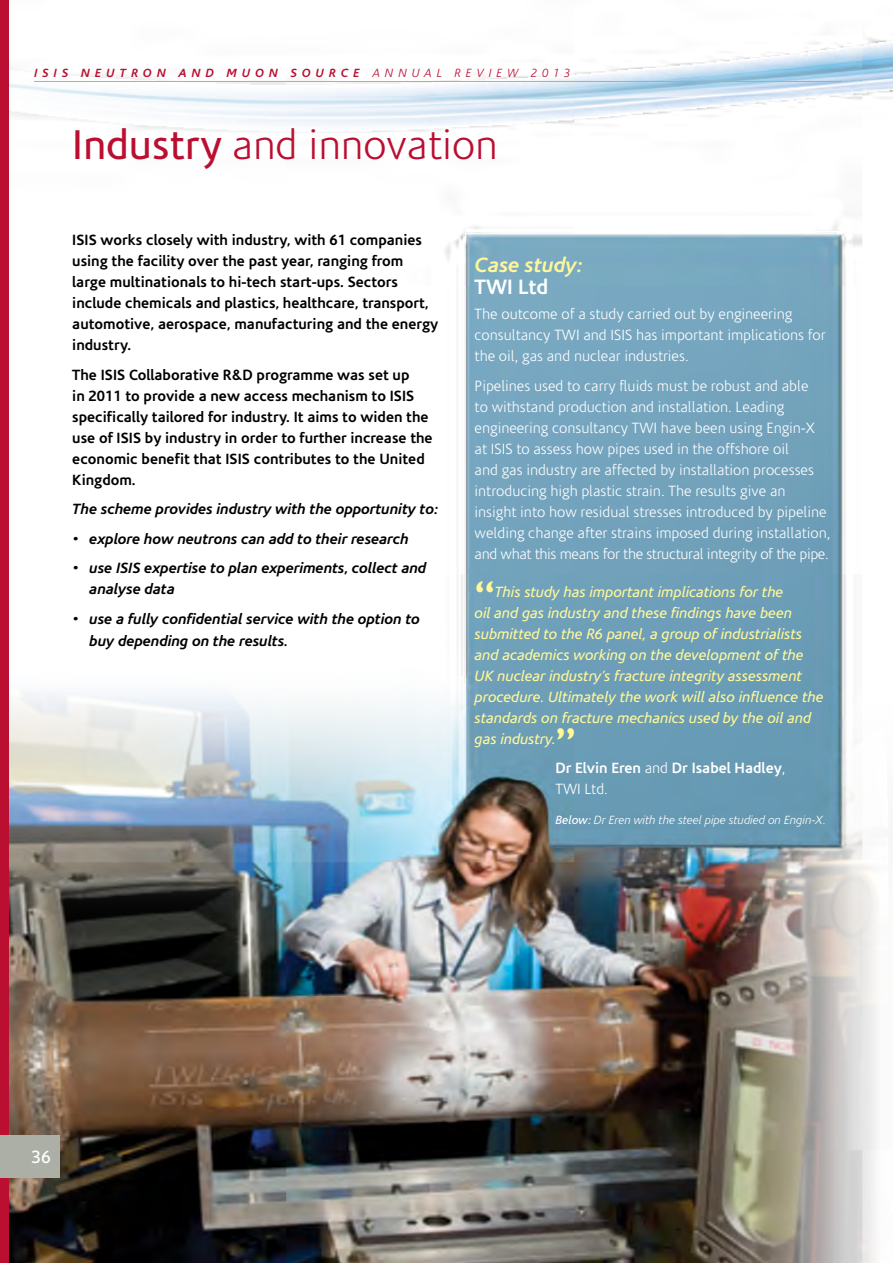
<style>
.page{position:relative;width:893px;height:1263px;background:#fff}
.page>*{position:absolute;margin:0;border:0;box-sizing:border-box;transform-origin:0 0}
.t1{font:300 42px "Corisande";color:#ba0f31}
.t2{font:700 36px "M Gill Sans";color:#fff799}
.t3{font:italic 700 21px "Corisande";color:#fff799}
.t4{font:700 21px "Corisande";color:#fff}
.t5{font:18px "Corisande";color:#fff}
.t6{font:300 15px/21px "Corisande";color:#fff}
.t7{font:700 15px/21px "Corisande";color:#000}
.t8{font:italic 15px/21px "Corisande";color:#fff799}
.t9{font:italic 700 15px/21px "Corisande";color:#000}
.t10{font:700 15px/21px "Corisande";color:#fff}
.t11{font:italic 300 12px "Corisande";color:#fff}
.t12{font:italic 700 12px "Corisande";letter-spacing:.415em;color:#ba0f31}
.s1{font-weight:300}
.s2{font-weight:400}
</style>
<div class="page">
<img style="left:9px;top:38px;width:884px;height:1225px">
<div style="left:0;top:0;width:9px;height:1263px;background:#ba0f31"></div>
<hr style="left:34px;top:81px;width:808px;height:1px;background:#acafa6">
<div style="left:0;top:1135px;width:60px;height:43px;background:#acafa6"></div>
<p class="t12" style="left:34px;top:66px;width:538px">ISIS Neutron a n d muon Source <span class="s1">Annua l Review 2013</span></p>
<h1 class="t1" style="left:72px;top:122px;width:427px"><span class="s2">Industry</span> and innovation</h1>
<p class="t7" style="left:72px;top:230px;width:367px">ISIS works closely with industry, with 61 companies using the facility over the past year, ranging from large multinationals to hi-tech start-ups. Sectors include chemicals and plastics, healthcare, transport, automotive, aerospace, manufacturing and the energy industry.</p>
<p class="t7" style="left:72px;top:364px;width:362px">The ISIS Collaborative R&amp;D programme was set up<br>in 2011 to provide a new access mechanism to ISIS specifically tailored for industry. It aims to widen the use of ISIS by industry in order to further increase the economic benefit that ISIS contributes to the United Kingdom.</p>
<p class="t9" style="left:72px;top:499px;width:367px">The scheme provides industry with the opportunity to:</p>
<p class="t9" style="left:72px;top:528px;width:338px">• explore how neutrons can add to their research</p>
<p class="t9" style="left:89px;top:558px;width:338px;text-indent:-17px">• use ISIS expertise to plan experiments, collect and analyse data</p>
<p class="t9" style="left:89px;top:607px;width:332px;line-height:22.5px;text-indent:-17px">• use a fully confidential service with the option to buy depending on the results.</p>
<h3 class="t3" style="left:475px;top:253px;width:109px">Case study:</h3>
<h3 class="t4" style="left:475px;top:275px;width:75px">TWI Ltd</h3>
<p class="t6" style="left:475px;top:304px;width:353px">The outcome of a study carried out by engineering consultancy TWI and ISIS has important implications for the oil, gas and nuclear industries.</p>
<p class="t6" style="left:475px;top:376px;width:357px">Pipelines used to carry fluids must be robust and able<br>to withstand production and installation. Leading engineering consultancy TWI have been using Engin-X at ISIS to assess how pipes used in the offshore oil<br>and gas industry are affected by installation processes introducing high plastic strain. The results give an insight into how residual stresses introduced by pipeline welding change after strains imposed during installation, and what this means for the structural integrity of the pipe.</p>
<h2 class="t2" style="left:475px;top:574px;width:22px">“</h2>
<p class="t8" style="left:475px;top:582px;width:350px;text-indent:20px">This study has important implications for the<br>oil and gas industry and these findings have been submitted to the R6 panel, a group of industrialists and academics working on the development of the UK nuclear industry’s fracture integrity assessment procedure. Ultimately the work will also influence the standards on fracture mechanics used by the oil and gas industry.</p>
<h2 class="t2" style="left:556px;top:721px;width:22px">”</h2>
<p class="t10" style="left:555px;top:758px;width:232px">Dr Elvin Eren <span class="s1">and</span> Dr Isabel Hadley<span class="s1">,<br>TWI Ltd.</span></p>
<p class="t11" style="left:555px;top:813px;width:272px"><span class="s2">Below:</span> Dr Eren with the steel pipe studied on Engin-X.</p>
<p class="t5" style="left:31px;top:1147px;width:21px">36</p>
</div>
